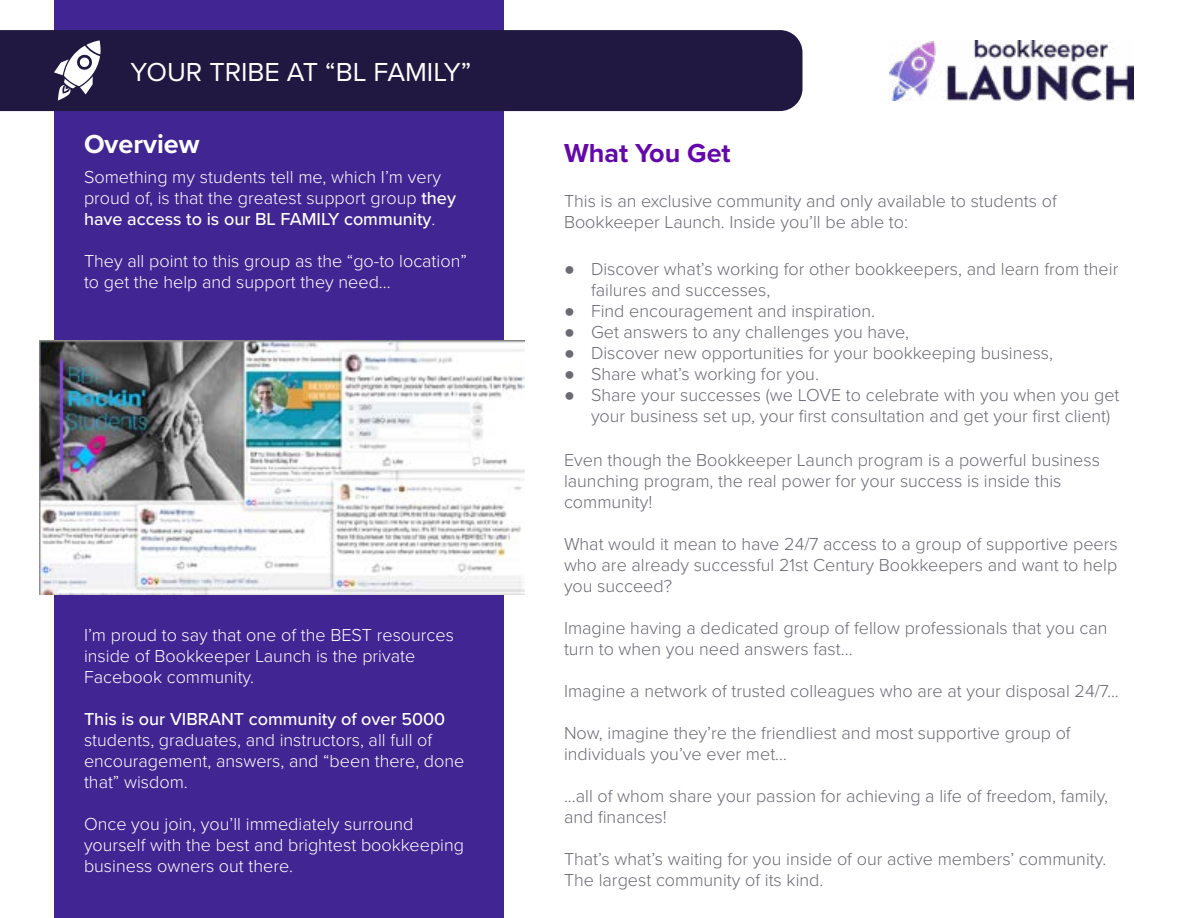
<style>
.page{position:relative;width:1188px;height:918px;background:#fff}
.page>*{position:absolute;margin:0;border:0;box-sizing:border-box;transform-origin:0 0}
.t1{font:27px "Proxima Nova";color:#fff}
.t2{font:700 27px "Proxima Nova";color:#6408ab}
.t3{font:700 27px "Proxima Nova";color:#fff}
.t4{font:300 18px/21px "Proxima Nova";color:#6a6a75}
.t5{font:300 18px/21px "Proxima Nova";color:#fff}
.t6{font:500 18px "Proxima Nova";color:#fff}
.s1{font-weight:500}
.s2{font-family:"Arial";font-weight:400}
</style>
<div class="page">
<div style="left:54px;top:0;width:450px;height:918px;background:#412593"></div>
<div style="left:0;top:30px;width:802px;height:81px;background:#211842"></div>
<svg style="left:54px;top:40px;width:47px;height:61px;background:#7f7a92"></svg>
<img style="left:890px;top:41px;width:244px;height:60px">
<img style="left:39px;top:340px;width:486px;height:255px">
<h1 class="t1" style="left:131px;top:52px;width:342px">YOUR TRIBE AT “BL FAMILY”</h1>
<h1 class="t3" style="left:84px;top:124px;width:117px">Overview</h1>
<p class="t5" style="left:84px;top:165px;width:373px">Something my students tell me, which I’m very proud of, is that the greatest support group <span class="s1">they have access to is our BL FAMILY community</span>.</p>
<p class="t5" style="left:84px;top:249px;width:384px">They all point to this group as the “go-to location” to get the help and support they need...</p>
<p class="t5" style="left:84px;top:623px;width:372px">I’m proud to say that one of the BEST resources inside of Bookkeeper Launch is the private<br>Facebook community.</p>
<p class="t6" style="left:84px;top:705px;width:363px">This is our VIBRANT community of over 5000</p>
<p class="t5" style="left:84px;top:728px;width:382px">students, graduates, and instructors, all full of encouragement, answers, and “been there, done that” wisdom.</p>
<p class="t5" style="left:84px;top:812px;width:382px">Once you join, you’ll immediately surround yourself with the best and brightest bookkeeping business owners out there.</p>
<h1 class="t2" style="left:564px;top:133px;width:168px">What You Get</h1>
<p class="t4" style="left:564px;top:189px;width:494px">This is an exclusive community and only available to students of<br>Bookkeeper Launch. Inside you’ll be able to:</p>
<p class="t4" style="left:591px;top:257px;width:529px;text-indent:-27px"><span class="s2">●</span> Discover what’s working for other bookkeepers, and learn from their failures and successes,</p>
<p class="t4" style="left:564px;top:299px;width:313px"><span class="s2">●</span> Find encouragement and inspiration.</p>
<p class="t4" style="left:564px;top:320px;width:347px"><span class="s2">●</span> Get answers to any challenges you have,</p>
<p class="t4" style="left:564px;top:341px;width:491px"><span class="s2">●</span> Discover new opportunities for your bookkeeping business,</p>
<p class="t4" style="left:564px;top:362px;width:256px"><span class="s2">●</span> Share what’s working for you.</p>
<p class="t4" style="left:591px;top:383px;width:530px;text-indent:-27px"><span class="s2">●</span> Share your successes (we LOVE to celebrate with you when you get your business set up, your first consultation and get your first client)</p>
<p class="t4" style="left:564px;top:449px;width:537px">Even though the Bookkeeper Launch program is a powerful business launching program, the real power for your success is inside this community!</p>
<p class="t4" style="left:564px;top:533px;width:555px;text-align:justify">What would it mean to have 24/7 access to a group of supportive peers who are already successful 21st Century Bookkeepers and want to help you succeed?</p>
<p class="t4" style="left:564px;top:617px;width:545px">Imagine having a dedicated group of fellow professionals that you can turn to when you need answers fast...</p>
<p class="t4" style="left:564px;top:680px;width:556px">Imagine a network of trusted colleagues who are at your disposal 24/7...</p>
<p class="t4" style="left:564px;top:722px;width:508px">Now, imagine they’re the friendliest and most supportive group of individuals you’ve ever met…</p>
<p class="t4" style="left:564px;top:785px;width:546px">...all of whom share your passion for achieving a life of freedom, family, and finances!</p>
<p class="t4" style="left:564px;top:848px;width:544px">That’s what’s waiting for you inside of our active members’ community.<br>The largest community of its kind.</p>
</div>
